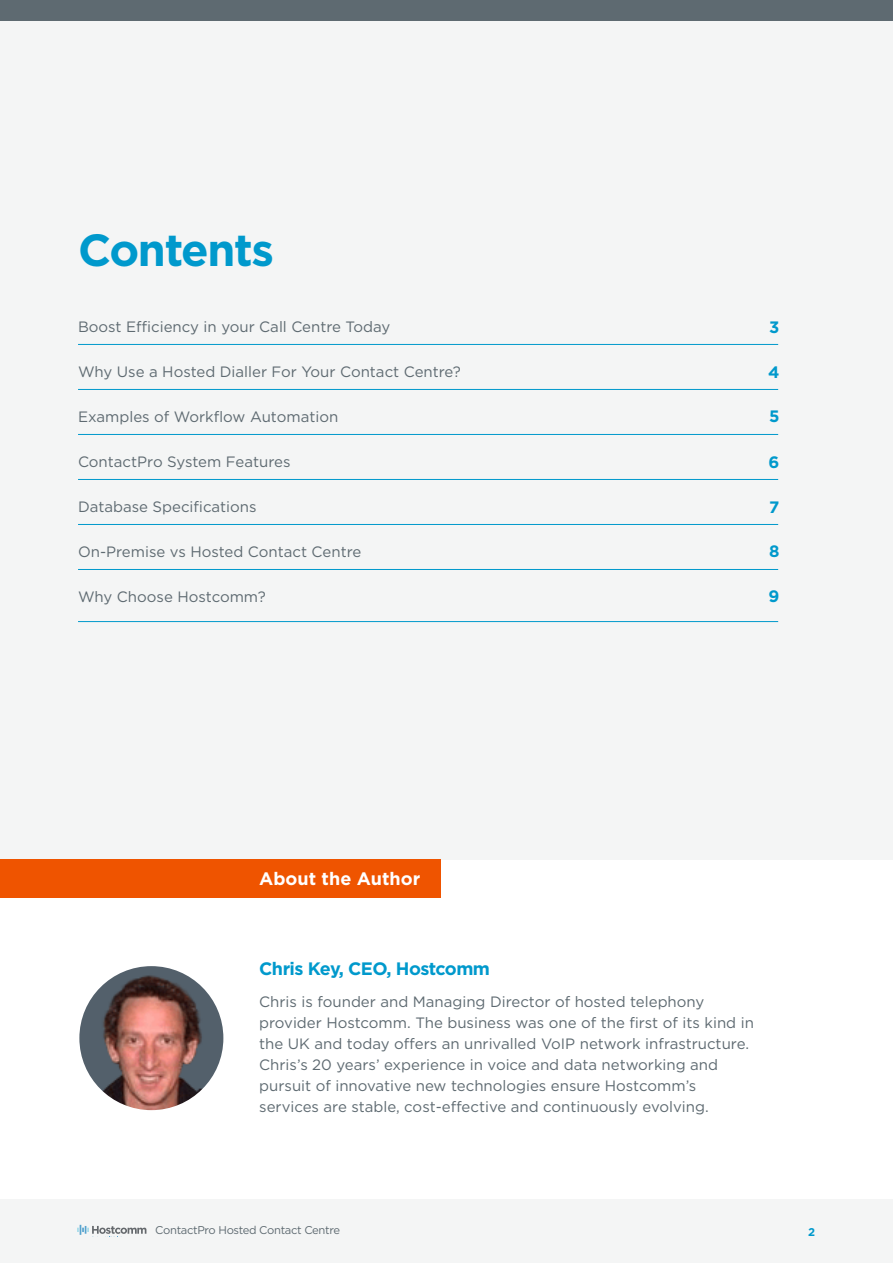
<style>
.page{position:relative;width:893px;height:1263px;background:#fff}
.page>*{position:absolute;margin:0;border:0;box-sizing:border-box;transform-origin:0 0}
.t1{font:700 45px "Gotham";letter-spacing:-.03em;color:#09c}
.t2{font:700 18px "Gotham";letter-spacing:-.03em;color:#09c}
.t3{font:700 18px "Gotham";color:#fff}
.t4{font:700 16.5px "Gotham";color:#09c}
.t5{font:15px/21px "Gotham";color:#5e6a71}
.t6{font:11.25px "Gotham";letter-spacing:-.03em;color:#5e6a71}
.t7{font:700 11.25px "Gotham";color:#09c}
</style>
<div class="page">
<div style="left:0;top:1199px;width:893px;height:64px;background:#f4f5f5"></div>
<svg style="left:77px;top:1225px;width:69px;height:10px"></svg>
<div style="left:0;top:0;width:893px;height:21px;background:#5e6a71"></div>
<div style="left:0;top:21px;width:893px;height:838px;background:#f4f5f5"></div>
<div style="left:0;top:859px;width:440px;height:38px;background:#ef5400"></div>
<img style="left:79px;top:966px;width:144px;height:144px;border-radius:72px">
<hr style="left:78px;top:344px;width:700px;height:1px;background:#09c">
<hr style="left:78px;top:389px;width:700px;height:1px;background:#09c">
<hr style="left:78px;top:434px;width:700px;height:1px;background:#09c">
<hr style="left:78px;top:479px;width:700px;height:1px;background:#09c">
<hr style="left:78px;top:524px;width:700px;height:1px;background:#09c">
<hr style="left:78px;top:569px;width:700px;height:1px;background:#09c">
<hr style="left:78px;top:621px;width:700px;height:1px;background:#09c">
<h1 class="t1" style="left:78px;top:220px;width:198px">Contents</h1>
<p class="t5" style="left:78px;top:315px;width:314px">Boost Efficiency in your Call Centre Today</p>
<p class="t5" style="left:78px;top:360px;width:384px">Why Use a Hosted Dialler For Your Contact Centre?</p>
<p class="t5" style="left:78px;top:405px;width:262px">Examples of Workflow Automation</p>
<p class="t5" style="left:78px;top:450px;width:214px">ContactPro System Features</p>
<p class="t5" style="left:78px;top:495px;width:180px">Database Specifications</p>
<p class="t5" style="left:78px;top:540px;width:285px">On-Premise vs Hosted Contact Centre</p>
<p class="t5" style="left:78px;top:585px;width:189px">Why Choose Hostcomm?</p>
<p class="t4" style="left:769px;top:316px;width:12px">3</p>
<p class="t4" style="left:768px;top:361px;width:13px">4</p>
<p class="t4" style="left:769px;top:406px;width:12px">5</p>
<p class="t4" style="left:769px;top:451px;width:12px">6</p>
<p class="t4" style="left:769px;top:496px;width:12px">7</p>
<p class="t4" style="left:769px;top:540px;width:12px">8</p>
<p class="t4" style="left:769px;top:585px;width:12px">9</p>
<p class="t3" style="left:259px;top:866px;width:162px">About the Author</p>
<p class="t2" style="left:259px;top:957px;width:232px">Chris Key, CEO, Hostcomm</p>
<p class="t5" style="left:259px;top:991px;width:496px">Chris is founder and Managing Director of hosted telephony provider Hostcomm. The business was one of the first of its kind in the UK and today offers an unrivalled VoIP network infrastructure.<br>Chris’s 20 years’ experience in voice and data networking and pursuit of innovative new technologies ensure Hostcomm’s services are stable, cost-effective and continuously evolving.</p>
<p class="t6" style="left:155px;top:1222px;width:186px">ContactPro Hosted Contact Centre</p>
<p class="t7" style="left:808px;top:1224px;width:9px">2</p>
</div>
